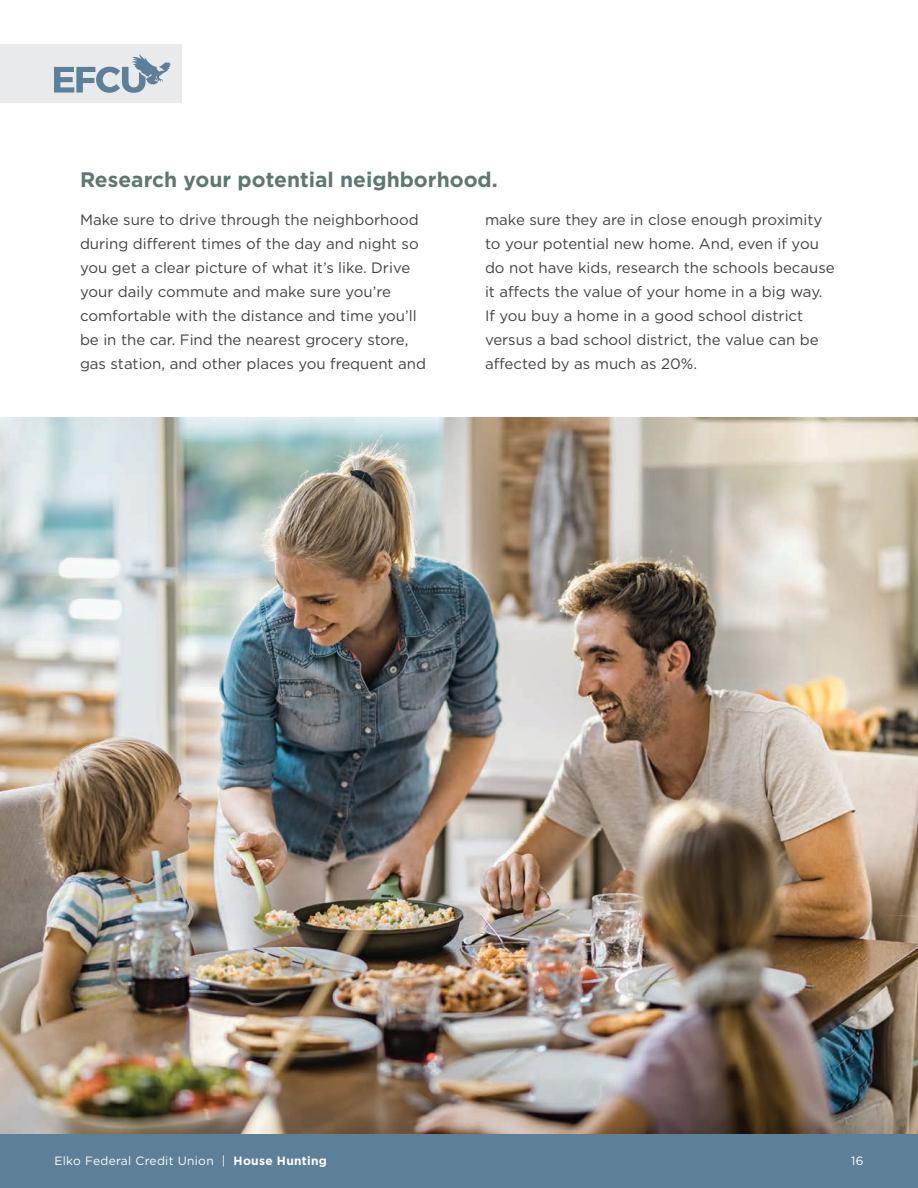
<style>
.page{position:relative;width:918px;height:1188px;background:#fff}
.page>*{position:absolute;margin:0;border:0;box-sizing:border-box;transform-origin:0 0}
.t1{font:700 21px "Gotham";color:#5d7775}
.t2{font:15px/24px "Gotham";color:#414243}
.t3{font:12px "Gotham";letter-spacing:.025em;color:#fff}
.s1{font-weight:700}
</style>
<div class="page">
<div style="left:0;top:1134px;width:918px;height:54px;background:#5d7f97"></div>
<div style="left:0;top:44px;width:181px;height:59px;background:#e9eaeb"></div>
<svg style="left:54px;top:54px;width:117px;height:39px"></svg>
<img style="left:0;top:418px;width:918px;height:716px">
<h1 class="t1" style="left:80px;top:166px;width:419px">Research your potential neighborhood.</h1>
<p class="t2" style="left:80px;top:207px;width:348px">Make sure to drive through the neighborhood during different times of the day and night so you get a clear picture of what it’s like. Drive your daily commute and make sure you’re comfortable with the distance and time you’ll be in the car. Find the nearest grocery store, gas station, and other places you frequent and</p>
<p class="t2" style="left:485px;top:207px;width:351px">make sure they are in close enough proximity to your potential new home. And, even if you do not have kids, research the schools because it affects the value of your home in a big way.<br>If you buy a home in a good school district versus a bad school district, the value can be affected by as much as 20%.</p>
<p class="t3" style="left:54px;top:1153px;width:274px">Elko Federal Credit Union | <span class="s1">House Hunting</span></p>
<p class="t3" style="left:851px;top:1153px;width:14px">16</p>
</div>
